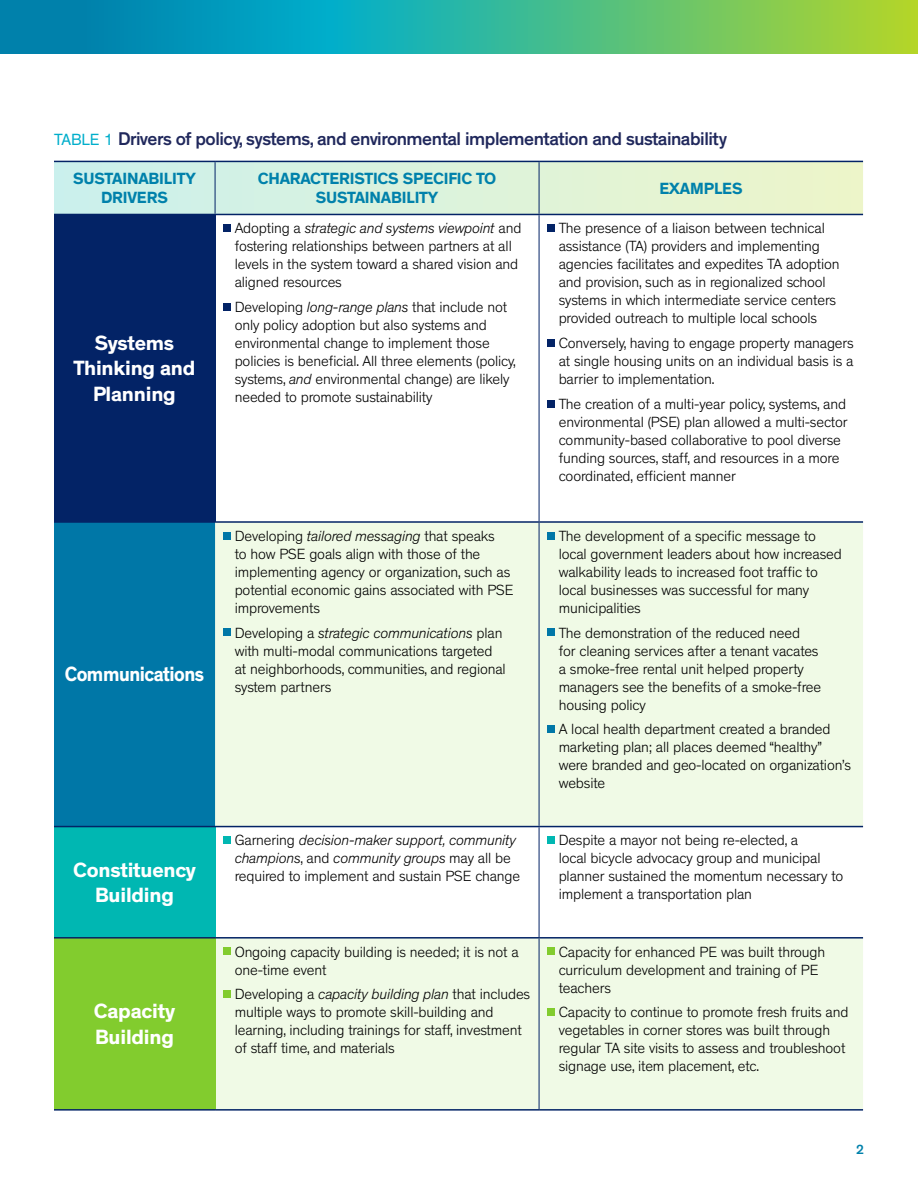
<style>
.page{position:relative;width:918px;height:1188px;background:#fff}
.page>*{position:absolute;margin:0;border:0;box-sizing:border-box;transform-origin:0 0}
.PHASE{font:700 21px/25.2px "Theinhardt";letter-spacing:-.01em;color:#fff;text-align:center}
.PHASE-2{font:700 21px "Theinhardt";letter-spacing:-.01em;color:#fff;scale:.9 1}
.Inset_box_subtitle{font:500 18.75px "Theinhardt";letter-spacing:-.025em;color:#20285c}
.t1{font:700 16.5px/19.8px "Theinhardt";letter-spacing:-.01em;color:#0081ab;text-align:center}
.t2{font:300 15px/18px "Theinhardt";letter-spacing:-.01em;color:#000}
.t3{font:500 13.5px "Theinhardt";color:#0081ab}
.s1{font-weight:400;font-size:16.5px;color:#00aecb}
.s2{font-style:italic}
</style>
<div class="page">
<svg style="left:0;top:0;width:918px;height:54px;background:#39b08f"></svg>
<svg style="left:54px;top:162px;width:809px;height:52px;background:#d9f0da"></svg>
<div style="left:54px;top:214px;width:161px;height:308px;background:#032366"></div>
<div style="left:54px;top:522px;width:161px;height:305px;background:#0077a7"></div>
<svg style="left:215px;top:523px;width:648px;height:586px;fill:#f0fae6"></svg>
<div style="left:54px;top:827px;width:161px;height:111px;background:#00b7b2"></div>
<div style="left:54px;top:938px;width:161px;height:172px;background:#82cc2e"></div>
<hr style="left:539px;top:215px;width:1px;height:306px;background:#032366">
<hr style="left:539px;top:523px;width:1px;height:303px;background:#032366">
<hr style="left:539px;top:827px;width:1px;height:110px;background:#032366">
<hr style="left:539px;top:939px;width:1px;height:170px;background:#032366">
<hr style="left:54px;top:521px;width:161px;height:2px;background:#032366">
<hr style="left:215px;top:521px;width:324px;height:2px;background:#032366">
<hr style="left:539px;top:521px;width:324px;height:2px;background:#032366">
<hr style="left:54px;top:826px;width:161px;height:1px;background:#032366">
<hr style="left:215px;top:826px;width:324px;height:1px;background:#032366">
<hr style="left:539px;top:826px;width:324px;height:1px;background:#032366">
<hr style="left:54px;top:937px;width:161px;height:2px;background:#032366">
<hr style="left:215px;top:937px;width:324px;height:2px;background:#032366">
<hr style="left:539px;top:937px;width:324px;height:2px;background:#032366">
<hr style="left:54px;top:161px;width:161px;height:1px;background:#032366">
<hr style="left:215px;top:161px;width:324px;height:1px;background:#032366">
<hr style="left:539px;top:161px;width:324px;height:1px;background:#032366">
<hr style="left:215px;top:214px;width:324px;height:1px;background:#032366">
<hr style="left:539px;top:214px;width:324px;height:1px;background:#032366">
<hr style="left:215px;top:162px;width:1px;height:52px;background:#032366">
<hr style="left:539px;top:162px;width:1px;height:52px;background:#032366">
<hr style="left:54px;top:1109px;width:161px;height:2px;background:#032366">
<hr style="left:215px;top:1109px;width:324px;height:2px;background:#032366">
<hr style="left:539px;top:1109px;width:324px;height:2px;background:#032366">
<div style="left:224px;top:224px;width:7px;height:8px;background:#032366"></div>
<div style="left:224px;top:303px;width:7px;height:8px;background:#032366"></div>
<div style="left:548px;top:224px;width:7px;height:8px;background:#032366"></div>
<div style="left:548px;top:339px;width:7px;height:8px;background:#032366"></div>
<div style="left:548px;top:400px;width:7px;height:7px;background:#032366"></div>
<div style="left:224px;top:532px;width:7px;height:7px;background:#0077a7"></div>
<div style="left:224px;top:629px;width:7px;height:7px;background:#0077a7"></div>
<div style="left:548px;top:532px;width:7px;height:7px;background:#0077a7"></div>
<div style="left:548px;top:629px;width:7px;height:7px;background:#0077a7"></div>
<div style="left:548px;top:725px;width:7px;height:8px;background:#0077a7"></div>
<div style="left:224px;top:837px;width:7px;height:7px;background:#00b7b2"></div>
<div style="left:548px;top:837px;width:7px;height:7px;background:#00b7b2"></div>
<div style="left:224px;top:948px;width:7px;height:7px;background:#82cc2e"></div>
<div style="left:224px;top:990px;width:7px;height:8px;background:#82cc2e"></div>
<div style="left:548px;top:948px;width:7px;height:7px;background:#82cc2e"></div>
<div style="left:548px;top:1008px;width:7px;height:8px;background:#82cc2e"></div>
<p class="Inset_box_subtitle" style="left:54px;top:127px;width:674px"><span class="s1">TABLE 1</span> Drivers of policy, systems, and environmental implementation and sustainability</p>
<p class="t1" style="left:73px;top:169px;width:124px">SUSTAINABILITY<br>DRIVERS</p>
<p class="t1" style="left:258px;top:169px;width:240px">CHARACTERISTICS SPECIFIC TO<br>SUSTAINABILITY</p>
<p class="t1" style="left:659px;top:179px;width:85px">EXAMPLES</p>
<p class="PHASE" style="left:74px;top:331px;width:123px">Systems<br>Thinking and<br>Planning</p>
<p class="PHASE-2" style="left:65px;top:661px;width:157px">Communications</p>
<p class="PHASE" style="left:73px;top:858px;width:124px">Constituency<br>Building</p>
<p class="PHASE" style="left:94px;top:999px;width:83px;text-align:left">Capacity<br>Building</p>
<p class="t2" style="left:235px;top:220px;width:288px">Adopting a <span class="s2">strategic and systems viewpoint</span> and fostering relationships between partners at all levels in the system toward a shared vision and aligned resources</p>
<p class="t2" style="left:235px;top:298px;width:283px">Developing <span class="s2">long-range plans</span> that include not only policy adoption but also systems and environmental change to implement those policies is beneficial. All three elements (policy, systems, <span class="s2">and</span> environmental change) are likely needed to promote sustainability</p>
<p class="t2" style="left:235px;top:527px;width:280px">Developing <span class="s2">tailored messaging</span> that speaks<br>to how PSE goals align with those of the implementing agency or organization, such as potential economic gains associated with PSE improvements</p>
<p class="t2" style="left:235px;top:624px;width:273px">Developing a <span class="s2">strategic communications</span> plan with multi-modal communications targeted at neighborhoods, communities, and regional system partners</p>
<p class="t2" style="left:559px;top:220px;width:282px">The presence of a liaison between technical assistance (TA) providers and implementing agencies facilitates and expedites TA adoption and provision, such as in regionalized school systems in which intermediate service centers provided outreach to multiple local schools</p>
<p class="t2" style="left:559px;top:334px;width:297px;text-align:justify">Conversely, having to engage property managers at single housing units on an individual basis is a barrier to implementation.</p>
<p class="t2" style="left:559px;top:395px;width:290px">The creation of a multi-year policy, systems, and environmental (PSE) plan allowed a multi-sector community-based collaborative to pool diverse funding sources, staff, and resources in a more coordinated, efficient manner</p>
<p class="t2" style="left:559px;top:527px;width:285px">The development of a specific message to local government leaders about how increased walkability leads to increased foot traffic to local businesses was successful for many municipalities</p>
<p class="t2" style="left:559px;top:624px;width:264px">The demonstration of the reduced need<br>for cleaning services after a tenant vacates a smoke-free rental unit helped property managers see the benefits of a smoke-free housing policy</p>
<p class="t2" style="left:559px;top:721px;width:294px">A local health department created a branded marketing plan; all places deemed “healthy” were branded and geo-located on organization’s website</p>
<p class="t2" style="left:235px;top:832px;width:287px">Garnering <span class="s2">decision-maker support, community champions</span>, and <span class="s2">community groups</span> may all be required to implement and sustain PSE change</p>
<p class="t2" style="left:559px;top:832px;width:286px">Despite a mayor not being re-elected, a<br>local bicycle advocacy group and municipal planner sustained the momentum necessary to implement a transportation plan</p>
<p class="t2" style="left:235px;top:943px;width:286px">Ongoing capacity building is needed; it is not a one-time event</p>
<p class="t2" style="left:235px;top:986px;width:297px">Developing a <span class="s2">capacity building plan</span> that includes multiple ways to promote skill-building and learning, including trainings for staff, investment of staff time, and materials</p>
<p class="t2" style="left:559px;top:943px;width:268px">Capacity for enhanced PE was built through curriculum development and training of PE teachers</p>
<p class="t2" style="left:559px;top:1004px;width:291px">Capacity to continue to promote fresh fruits and vegetables in corner stores was built through regular TA site visits to assess and troubleshoot signage use, item placement, etc.</p>
<p class="t3" style="left:856px;top:1142px;width:9px">2</p>
</div>
